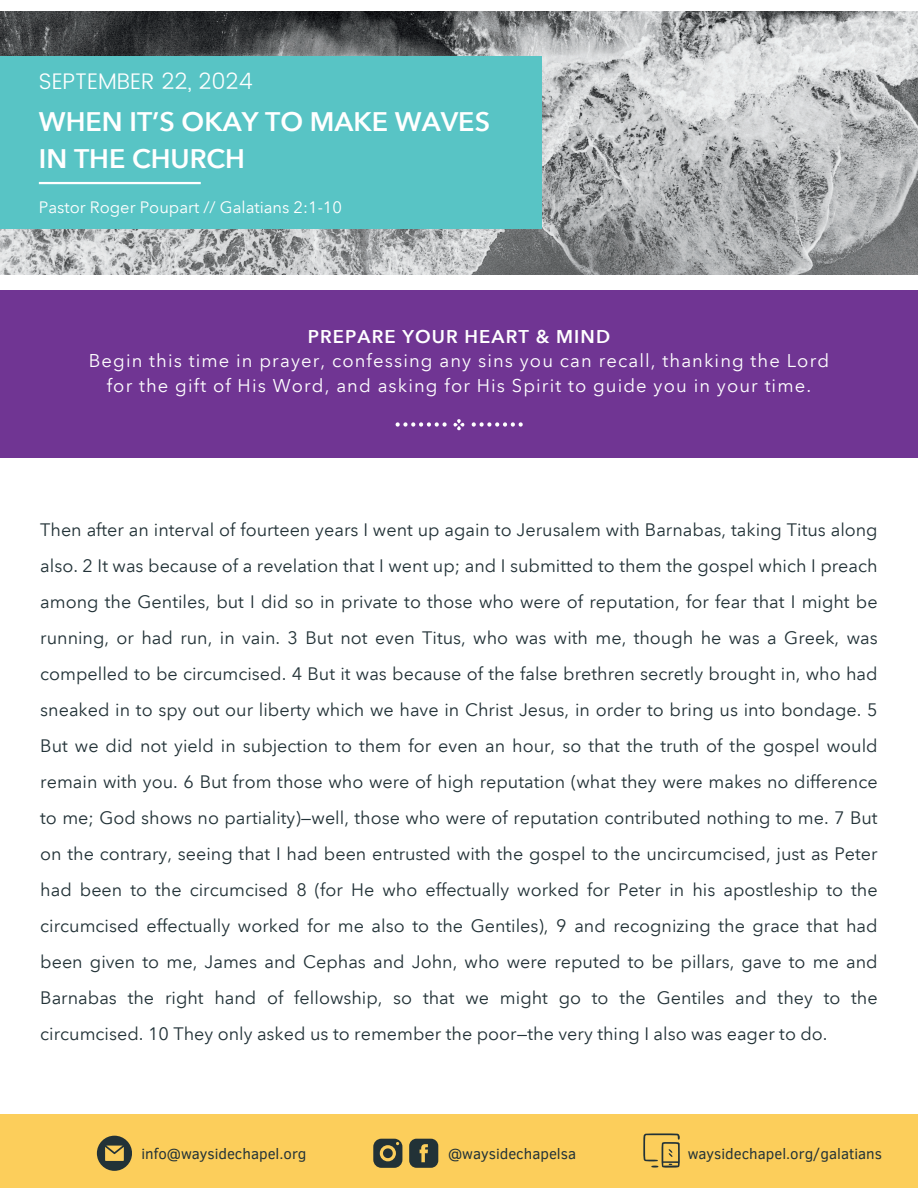
<style>
.page{position:relative;width:918px;height:1188px;background:#fff}
.page>*{position:absolute;margin:0;border:0;box-sizing:border-box;transform-origin:0 0}
.t1{font:600 26.85px/37.2px "Avenir Next LT Pro";color:#fff}
.t2{font:300 22.5px "Poppins";color:#fff}
.t3{font:18.45px/24.8px "Avenir Next LT Pro";letter-spacing:.06em;color:#fff;text-align:center}
.t4{font:600 18.45px "Avenir Next LT Pro";letter-spacing:.06em;color:#fff}
.t5{font:18px/36px "Avenir Next LT Pro";color:#223237;text-align:justify}
.t6{font:16.5px "Avenir Next LT Pro";color:#fff}
.t7{font:15px "Clear Sans";color:#223237}
</style>
<div class="page">
<div style="left:0;top:1114px;width:918px;height:74px;background:#fcce5b"></div>
<svg style="left:97px;top:1136px;width:35px;height:35px"></svg>
<svg style="left:409px;top:1139px;width:29px;height:29px"></svg>
<svg style="left:373px;top:1139px;width:29px;height:29px"></svg>
<svg style="left:643px;top:1133px;width:36px;height:35px"></svg>
<div style="left:0;top:290px;width:918px;height:168px;background:#703593"></div>
<svg style="left:454px;top:419px;width:10px;height:11px"></svg>
<svg style="left:396px;top:422px;width:51px;height:5px"></svg>
<svg style="left:472px;top:422px;width:51px;height:5px"></svg>
<img style="left:0;top:11px;width:918px;height:264px">
<div style="left:0;top:57px;width:541px;height:172px;background:#58c4c5"></div>
<hr style="left:39px;top:182px;width:162px;height:2px;background:#fff">
<p class="t2" style="left:39px;top:65px;width:215px">SEPTEMBER 22, 2024</p>
<h1 class="t1" style="left:39px;top:102px;width:453px">WHEN IT’S OKAY TO MAKE WAVES<br>IN THE CHURCH</h1>
<p class="t6" style="left:39px;top:198px;width:305px">Pastor Roger Poupart // Galatians 2:1-10</p>
<p class="t4" style="left:308px;top:325px;width:304px">PREPARE YOUR HEART &amp; MIND</p>
<p class="t3" style="left:89px;top:349px;width:742px">Begin this time in prayer, confessing any sins you can recall, thanking the Lord for the gift of His Word, and asking for His Spirit to guide you in your time.</p>
<p class="t5" style="left:40px;top:512px;width:839px">Then after an interval of fourteen years I went up again to Jerusalem with Barnabas, taking Titus along also. 2 It was because of a revelation that I went up; and I submitted to them the gospel which I preach among the Gentiles, but I did so in private to those who were of reputation, for fear that I might be running, or had run, in vain. 3 But not even Titus, who was with me, though he was a Greek, was compelled to be circumcised. 4 But it was because of the false brethren secretly brought in, who had sneaked in to spy out our liberty which we have in Christ Jesus, in order to bring us into bondage. 5<br>But we did not yield in subjection to them for even an hour, so that the truth of the gospel would remain with you. 6 But from those who were of high reputation (what they were makes no difference to me; God shows no partiality)—well, those who were of reputation contributed nothing to me. 7 But on the contrary, seeing that I had been entrusted with the gospel to the uncircumcised, just as Peter had been to the circumcised 8 (for He who effectually worked for Peter in his apostleship to the circumcised effectually worked for me also to the Gentiles), 9 and recognizing the grace that had been given to me, James and Cephas and John, who were reputed to be pillars, gave to me and Barnabas the right hand of fellowship, so that we might go to the Gentiles and they to the circumcised. 10 They only asked us to remember the poor—the very thing I also was eager to do.</p>
<p class="t7" style="left:141px;top:1144px;width:167px">info@waysidechapel.org</p>
<p class="t7" style="left:448px;top:1144px;width:129px">@waysidechapelsa</p>
<p class="t7" style="left:688px;top:1144px;width:196px">waysidechapel.org/galatians</p>
</div>
